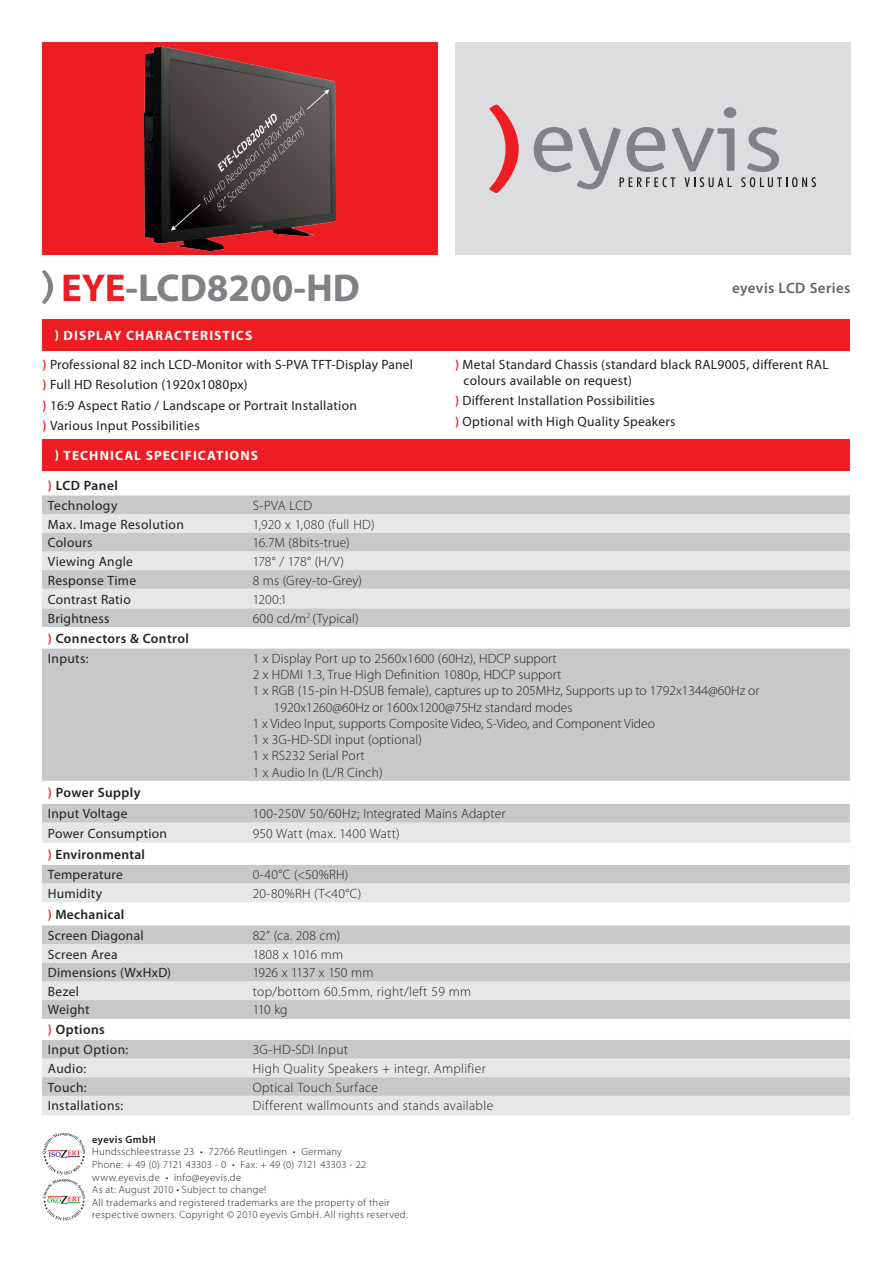
<style>
.page{position:relative;width:893px;height:1263px;background:#fff}
.page>*{position:absolute;margin:0;border:0;box-sizing:border-box;transform-origin:0 0}
.t1{font:700 39px "Myriad Pro";color:#808285}
.Subheadline{font:600 15px "Myriad Pro";letter-spacing:.025em;color:#636366}
.tabellen_text{font:300 13.5px/16.2px "Myriad Pro";letter-spacing:.015em;color:#231f20}
.tabellen_headline2{font:13.5px/16.2px "Myriad Pro";letter-spacing:.02em;color:#231f20}
.tabellen_headline2-2{font:600 13.5px "Myriad Pro";letter-spacing:.025em;color:#231f20}
.t2{font:700 13.5px "Myriad Pro";letter-spacing:.075em;color:#fff}
.tabellen_text-2{font:300 13.5px "Myriad Pro";letter-spacing:-.025em;color:#231f20}
.tabellen_text-3{font:300 13.5px "Myriad Pro";letter-spacing:-.03em;color:#231f20}
.t3{font:300 10.5px/12.6px "Myriad Pro";letter-spacing:.035em;color:#231f20}
.t4{font:300 10.5px "Myriad Pro";letter-spacing:.01em;color:#231f20}
.t5{font:600 10.5px "Myriad Pro";letter-spacing:.04em;color:#231f20}
.s1{color:#ee1d23}
.s2{font-weight:600;color:#ee1d23}
</style>
<div class="page">
<div style="left:43px;top:43px;width:395px;height:212px;background:#ee1d23"></div>
<div style="left:42px;top:319px;width:808px;height:31px;background:#ee1d23"></div>
<img style="left:145px;top:47px;width:191px;height:204px">
<svg style="left:43px;top:1133px;width:42px;height:87px"></svg>
<div style="left:455px;top:43px;width:395px;height:212px;background:#dcdddf"></div>
<svg style="left:489px;top:105px;width:30px;height:88px"></svg>
<svg style="left:534px;top:107px;width:282px;height:82px"></svg>
<div style="left:42px;top:496px;width:808px;height:18px;background:#c7c8ca"></div>
<svg style="left:42px;top:514px;width:808px;height:600px;fill:#c7c8ca"></svg>
<div style="left:42px;top:440px;width:808px;height:31px;background:#ee1d23"></div>
<svg style="left:42px;top:270px;width:11px;height:34px"></svg>
<p class="t1" style="left:61px;top:262px;width:300px"><span class="s1">EYE</span>-LCD8200-HD</p>
<p class="t2" style="left:55px;top:326px;width:199px">) DISPLAY CHARACTERISTICS</p>
<p class="tabellen_headline2" style="left:43px;top:356px;width:372px"><span class="s2">)</span> Professional 82 inch LCD-Monitor with S-PVA TFT-Display Panel</p>
<p class="tabellen_headline2" style="left:43px;top:376px;width:207px"><span class="s2">)</span> Full HD Resolution (1920x1080px)</p>
<p class="tabellen_headline2" style="left:43px;top:397px;width:316px"><span class="s2">)</span> 16:9 Aspect Ratio / Landscape or Portrait Installation</p>
<p class="tabellen_headline2" style="left:43px;top:417px;width:159px"><span class="s2">)</span> Various Input Possibilities</p>
<p class="t2" style="left:55px;top:447px;width:205px">) TECHNICAL SPECIFICATIONS</p>
<p class="Subheadline" style="left:732px;top:278px;width:120px">eyevis LCD Series</p>
<p class="tabellen_headline2" style="left:463px;top:356px;width:367px;text-indent:-9px"><span class="s2">)</span> Metal Standard Chassis (standard black RAL9005, different RAL colours available on request)</p>
<p class="tabellen_headline2" style="left:455px;top:392px;width:201px"><span class="s2">)</span> Different Installation Possibilities</p>
<p class="tabellen_headline2" style="left:455px;top:413px;width:222px"><span class="s2">)</span> Optional with High Quality Speakers</p>
<p class="tabellen_headline2-2" style="left:48px;top:476px;width:72px"><span class="s1">)</span> LCD Panel</p>
<p class="tabellen_headline2" style="left:48px;top:497px;width:71px">Technology</p>
<p class="tabellen_text" style="left:253px;top:497px;width:61px">S-PVA LCD</p>
<p class="tabellen_headline2" style="left:48px;top:516px;width:138px">Max. Image Resolution</p>
<p class="tabellen_text" style="left:253px;top:516px;width:123px">1,920 x 1,080 (full HD)</p>
<p class="tabellen_headline2" style="left:48px;top:534px;width:46px">Colours</p>
<p class="tabellen_text" style="left:253px;top:534px;width:99px">16.7M (8bits-true)</p>
<p class="tabellen_headline2" style="left:48px;top:553px;width:87px">Viewing Angle</p>
<p class="tabellen_text" style="left:253px;top:553px;width:93px">178° / 178° (H/V)</p>
<p class="tabellen_headline2" style="left:48px;top:572px;width:90px">Response Time</p>
<p class="tabellen_text" style="left:253px;top:572px;width:111px">8 ms (Grey-to-Grey)</p>
<p class="tabellen_headline2" style="left:48px;top:591px;width:84px">Contrast Ratio</p>
<p class="tabellen_text" style="left:253px;top:591px;width:36px">1200:1</p>
<p class="tabellen_headline2" style="left:48px;top:610px;width:63px">Brightness</p>
<p class="tabellen_text" style="left:253px;top:610px;width:108px">600 cd/m<sup>2</sup> (Typical)</p>
<p class="tabellen_headline2-2" style="left:48px;top:630px;width:142px"><span class="s1">)</span> Connectors &amp; Control</p>
<p class="tabellen_headline2" style="left:48px;top:650px;width:42px">Inputs:</p>
<p class="tabellen_text" style="left:253px;top:650px;width:306px">1 x Display Port up to 2560x1600 (60Hz), HDCP support</p>
<p class="tabellen_text" style="left:253px;top:666px;width:310px">2 x HDMI 1.3, True High Definition 1080p, HDCP support</p>
<p class="tabellen_text" style="left:274px;top:683px;width:487px;text-indent:-21px">1 x RGB (15-pin H-DSUB female), captures up to 205MHz, Supports up to 1792x1344@60Hz or<br>1920x1260@60Hz or 1600x1200@75Hz standard modes</p>
<p class="tabellen_text" style="left:253px;top:715px;width:404px">1 x Video Input, supports Composite Video, S-Video, and Component Video</p>
<p class="tabellen_text" style="left:253px;top:731px;width:171px">1 x 3G-HD-SDI input (optional)</p>
<p class="tabellen_text" style="left:253px;top:747px;width:113px">1 x RS232 Serial Port</p>
<p class="tabellen_text" style="left:253px;top:764px;width:132px">1 x Audio In (L/R Cinch)</p>
<p class="tabellen_headline2-2" style="left:48px;top:784px;width:94px"><span class="s1">)</span> Power Supply</p>
<p class="tabellen_headline2" style="left:48px;top:805px;width:81px">Input Voltage</p>
<p class="tabellen_text" style="left:253px;top:805px;width:254px">100-250V 50/60Hz; Integrated Mains Adapter</p>
<p class="tabellen_headline2" style="left:48px;top:825px;width:121px">Power Consumption</p>
<p class="tabellen_text" style="left:253px;top:825px;width:149px">950 Watt (max. 1400 Watt)</p>
<p class="tabellen_headline2-2" style="left:48px;top:846px;width:99px"><span class="s1">)</span> Environmental</p>
<p class="tabellen_headline2" style="left:48px;top:866px;width:76px">Temperature</p>
<p class="tabellen_text" style="left:253px;top:866px;width:97px">0-40°C (&lt;50%RH)</p>
<p class="tabellen_headline2" style="left:48px;top:885px;width:56px">Humidity</p>
<p class="tabellen_text" style="left:253px;top:885px;width:110px">20-80%RH (T&lt;40°C)</p>
<p class="tabellen_headline2-2" style="left:48px;top:906px;width:78px"><span class="s1">)</span> Mechanical</p>
<p class="tabellen_headline2" style="left:48px;top:927px;width:97px">Screen Diagonal</p>
<p class="tabellen_text" style="left:253px;top:927px;width:89px">82” (ca. 208 cm)</p>
<p class="tabellen_headline2" style="left:48px;top:946px;width:71px">Screen Area</p>
<p class="tabellen_text-3" style="left:253px;top:946px;width:92px">1808 x 1016 mm</p>
<p class="tabellen_headline2" style="left:48px;top:964px;width:125px">Dimensions (WxHxD)</p>
<p class="tabellen_text-2" style="left:253px;top:964px;width:122px">1926 x 1137 x 150 mm</p>
<p class="tabellen_headline2" style="left:48px;top:983px;width:33px">Bezel</p>
<p class="tabellen_text" style="left:253px;top:983px;width:220px">top/bottom 60.5mm, right/left 59 mm</p>
<p class="tabellen_headline2" style="left:48px;top:1001px;width:43px">Weight</p>
<p class="tabellen_text" style="left:253px;top:1002px;width:36px">110 kg</p>
<p class="tabellen_headline2-2" style="left:48px;top:1021px;width:58px"><span class="s1">)</span> Options</p>
<p class="tabellen_headline2" style="left:48px;top:1041px;width:82px">Input Option:</p>
<p class="tabellen_text" style="left:253px;top:1041px;width:97px">3G-HD-SDI Input</p>
<p class="tabellen_headline2" style="left:48px;top:1060px;width:40px">Audio:</p>
<p class="tabellen_text" style="left:253px;top:1060px;width:234px">High Quality Speakers + integr. Amplifier</p>
<p class="tabellen_headline2" style="left:48px;top:1079px;width:40px">Touch:</p>
<p class="tabellen_text" style="left:253px;top:1079px;width:127px">Optical Touch Surface</p>
<p class="tabellen_headline2" style="left:48px;top:1097px;width:77px">Installations:</p>
<p class="tabellen_text" style="left:253px;top:1097px;width:242px">Different wallmounts and stands available</p>
<p class="t5" style="left:92px;top:1132px;width:65px">eyevis GmbH</p>
<p class="t3" style="left:92px;top:1145px;width:251px">Hundsschleestrasse 23 • 72766 Reutlingen • Germany</p>
<p class="t4" style="left:92px;top:1158px;width:276px">Phone: + 49 (0) 7121 43303 - 0 • Fax: + 49 (0) 7121 43303 - 22</p>
<p class="t3" style="left:92px;top:1171px;width:150px">www.eyevis.de • info@eyevis.de</p>
<p class="t3" style="left:92px;top:1183px;width:176px">As at: August 2010 • Subject to change!</p>
<p class="t3" style="left:92px;top:1196px;width:317px">All trademarks and registered trademarks are the property of their respective owners. Copyright © 2010 eyevis GmbH. All rights reserved.</p>
</div>
